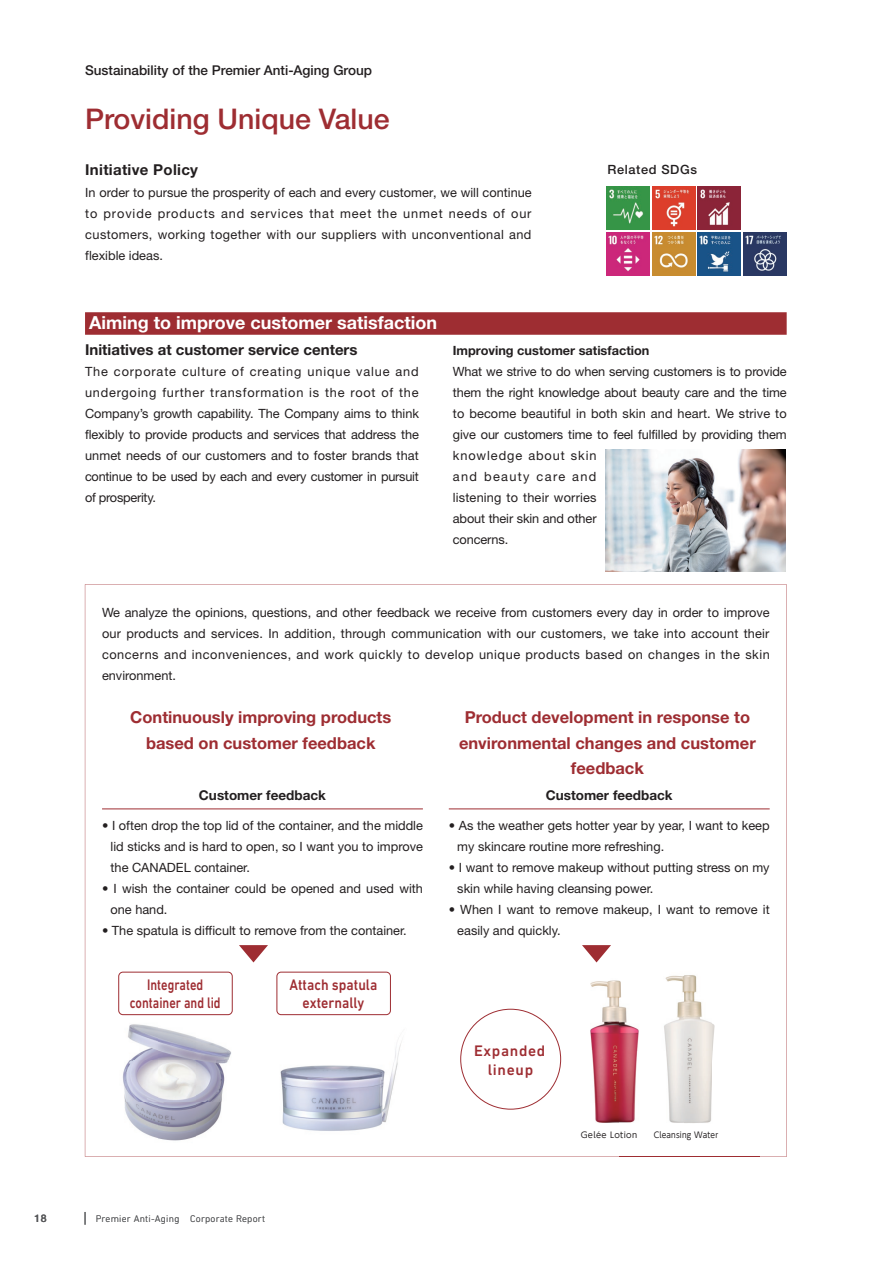
<style>
.page{position:relative;width:893px;height:1263px;background:#fff}
.page>*{position:absolute;margin:0;border:0;box-sizing:border-box;transform-origin:0 0}
.t1{font:500 28.5px "Helvetica Neue LT Std";color:#9e2d32}
.t2{font:700 18px "Helvetica Neue LT Std";color:#fff}
.t3{font:700 16.5px/25.5px "Helvetica Neue LT Std";color:#9e2d32;text-align:center}
.t4{font:500 15.45px/18.8px "DIN Next LT Pro";color:#9e2d32;text-align:center;scale:.8 1}
.t5{font:500 15.45px/18.8px "DIN Next LT Pro";color:#9e2d32;text-align:center;scale:.9 1}
.t6{font:500 15.45px/19.5px "DIN Next LT Pro";letter-spacing:.045em;color:#9e2d32;text-align:center}
.t7{font:700 15px "Helvetica Neue LT Std";color:#231f20}
.t8{font:700 15px "Helvetica Neue LT Std";letter-spacing:.02em;color:#231f20}
.t9{font:500 13.5px "Helvetica Neue LT Std";color:#231f20}
.t10{font:700 13.5px "Helvetica Neue LT Std";color:#231f20}
.t11{font:12.75px/21px "Helvetica Neue LT Std";color:#231f20}
.t12{font:700 12.75px "Helvetica Neue LT Std";color:#231f20}
.t13{font:500 12.75px "Helvetica Neue LT Std";letter-spacing:.05em;color:#231f20}
.t14{font:500 10.5px "Helvetica Neue LT Std";color:#57585a}
.t15{font:300 9.75px "DIN Next LT Pro";letter-spacing:.025em;color:#57585a}
.t16{font:8.25px "UD Shin Go Pro";letter-spacing:.025em;color:#231f20;scale:.9 1}
.t17{font:8.25px "UD Shin Go Pro";letter-spacing:.025em;color:#231f20}
</style>
<div class="page">
<div style="left:85px;top:312px;width:702px;height:23px;background:#9e2d32"></div>
<img style="left:606px;top:186px;width:43px;height:43px">
<img style="left:652px;top:186px;width:43px;height:43px">
<img style="left:698px;top:186px;width:43px;height:43px">
<img style="left:606px;top:232px;width:43px;height:43px">
<img style="left:652px;top:232px;width:43px;height:43px">
<img style="left:698px;top:232px;width:43px;height:43px">
<img style="left:744px;top:232px;width:43px;height:43px">
<svg style="left:85px;top:584px;width:702px;height:573px"></svg>
<hr style="left:449px;top:809px;width:321px;height:1px;background:#9e2d32">
<hr style="left:102px;top:809px;width:321px;height:1px;background:#9e2d32">
<img style="left:684px;top:947px;width:75px;height:157px">
<img style="left:684px;top:1104px;width:75px;height:52px">
<img style="left:619px;top:1156px;width:140px;height:1px">
<img style="left:544px;top:946px;width:93px;height:52px">
<img style="left:637px;top:946px;width:47px;height:1px">
<img style="left:544px;top:998px;width:140px;height:158px">
<img style="left:619px;top:947px;width:65px;height:52px">
<svg style="left:239px;top:945px;width:29px;height:17px"></svg>
<svg style="left:582px;top:945px;width:29px;height:17px"></svg>
<img style="left:119px;top:1018px;width:117px;height:127px">
<img style="left:272px;top:1022px;width:135px;height:114px">
<div style="left:118px;top:972px;width:114px;height:43px;border:1px solid #9e2d32;border-radius:4px"></div>
<div style="left:277px;top:972px;width:114px;height:43px;border:1px solid #9e2d32;border-radius:4px"></div>
<img style="left:605px;top:450px;width:181px;height:122px">
<svg style="left:85px;top:1212px;width:1px;height:13px"></svg>
<p class="t9" style="left:85px;top:62px;width:289px">Sustainability of the Premier Anti-Aging Group</p>
<h1 class="t1" style="left:85px;top:102px;width:306px">Providing Unique Value</h1>
<p class="t8" style="left:85px;top:161px;width:114px">Initiative Policy</p>
<p class="t11" style="left:85px;top:182px;width:448px;text-align:justify">In order to pursue the prosperity of each and every customer, we will continue to provide products and services that meet the unmet needs of our customers, working together with our suppliers with unconventional and flexible ideas.</p>
<p class="t13" style="left:607px;top:161px;width:91px">Related SDGs</p>
<h2 class="t2" style="left:89px;top:312px;width:349px">Aiming to improve customer satisfaction</h2>
<p class="t7" style="left:85px;top:340px;width:274px">Initiatives at customer service centers</p>
<p class="t11" style="left:85px;top:361px;width:335px;text-align:justify">The corporate culture of creating unique value and undergoing further transformation is the root of the Company’s growth capability. The Company aims to think flexibly to provide products and services that address the unmet needs of our customers and to foster brands that continue to be used by each and every customer in pursuit of prosperity.</p>
<p class="t12" style="left:453px;top:343px;width:198px">Improving customer satisfaction</p>
<p class="t11" style="left:453px;top:361px;width:335px">What we strive to do when serving customers is to provide them the right knowledge about beauty care and the time to become beautiful in both skin and heart. We strive to give our customers time to feel fulfilled by providing them knowledge about skin<br>and beauty care and<br>listening to their worries<br>about their skin and other<br>concerns.</p>
<p class="t11" style="left:102px;top:602px;width:669px;text-align:justify">We analyze the opinions, questions, and other feedback we receive from customers every day in order to improve our products and services. In addition, through communication with our customers, we take into account their concerns and inconveniences, and work quickly to develop unique products based on changes in the skin environment.</p>
<p class="t3" style="left:459px;top:704px;width:298px">Product development in response to environmental changes and customer feedback</p>
<p class="t3" style="left:130px;top:704px;width:262px">Continuously improving products based on customer feedback</p>
<p class="t10" style="left:199px;top:787px;width:128px">Customer feedback</p>
<p class="t11" style="left:111px;top:814px;width:314px;text-align:justify;text-indent:-9px">• I often drop the top lid of the container, and the middle lid sticks and is hard to open, so I want you to improve the CANADEL container.</p>
<p class="t11" style="left:111px;top:877px;width:314px;text-indent:-9px">• I wish the container could be opened and used with one hand.</p>
<p class="t11" style="left:102px;top:919px;width:306px">• The spatula is difficult to remove from the container.</p>
<p class="t4" style="left:130px;top:975px;width:115px">Integrated container and lid</p>
<p class="t5" style="left:289px;top:975px;width:99px">Attach spatula externally</p>
<p class="t10" style="left:546px;top:787px;width:128px">Customer feedback</p>
<p class="t11" style="left:457px;top:814px;width:314px;text-indent:-9px">• As the weather gets hotter year by year, I want to keep my skincare routine more refreshing.</p>
<p class="t11" style="left:457px;top:856px;width:314px;text-indent:-9px">• I want to remove makeup without putting stress on my skin while having cleansing power.</p>
<p class="t11" style="left:457px;top:898px;width:314px;text-indent:-9px">• When I want to remove makeup, I want to remove it easily and quickly.</p>
<p class="t6" style="left:474px;top:1041px;width:73px">Expanded lineup</p>
<p class="t17" style="left:581px;top:1128px;width:58px">Gelée Lotion</p>
<p class="t16" style="left:654px;top:1128px;width:73px">Cleansing Water</p>
<p class="t14" style="left:35px;top:1212px;width:14px">18</p>
<p class="t15" style="left:96px;top:1213px;width:171px">Premier Anti-Aging Corporate Report</p>
</div>
